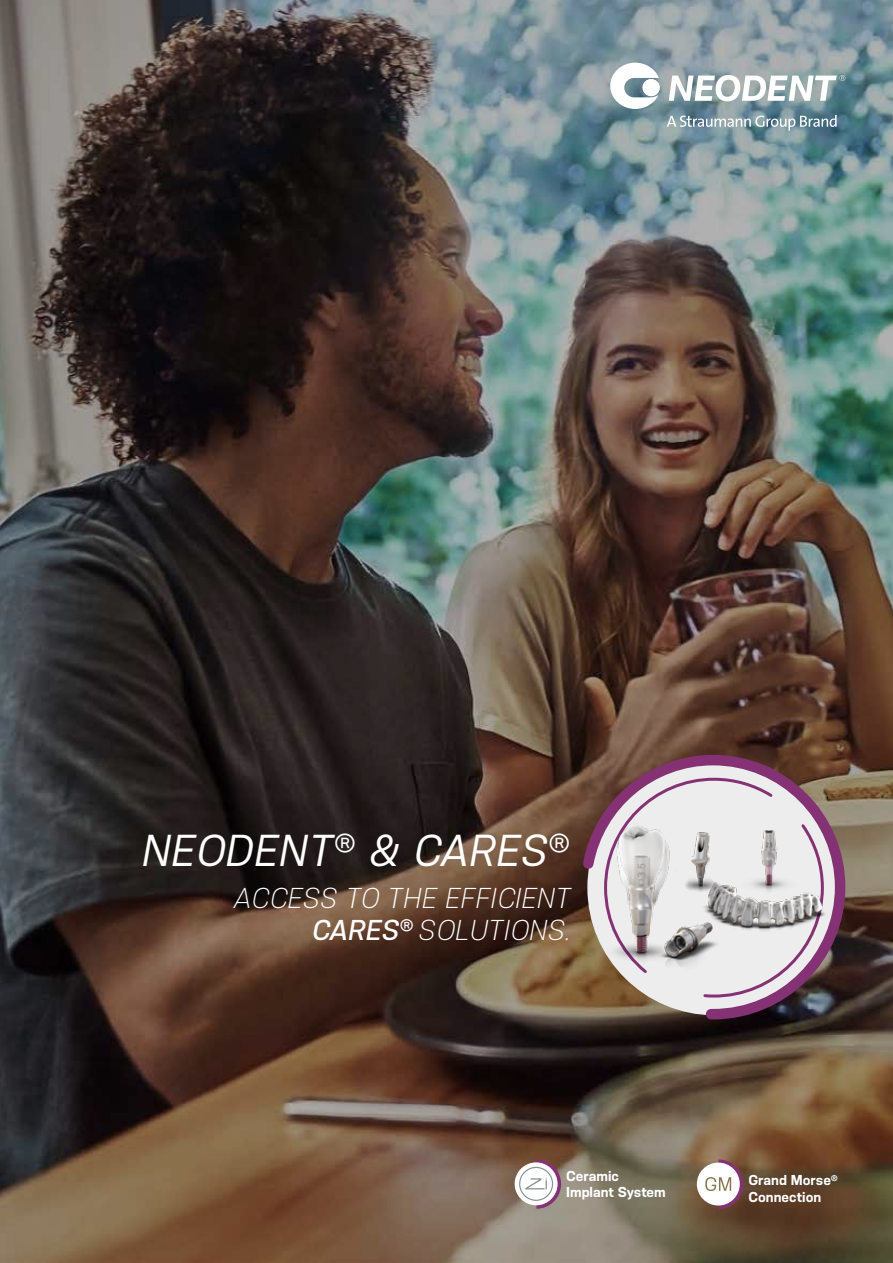
<style>
.page{position:relative;width:893px;height:1263px;background:#fff}
.page>*{position:absolute;margin:0;border:0;box-sizing:border-box;transform-origin:0 0}
.t1{font:italic 42px "Konsens";color:#fff}
.t2{font:italic 300 27px/32.4px "Konsens";color:#fff;text-align:right}
.t3{font:700 13.5px/16.2px "Konsens";color:#fff}
.s1{font-weight:500}
</style>
<div class="page">
<img style="left:0;top:0;width:893px;height:1263px">
<div style="left:697px;top:1162px;width:43px;height:43px;background:#fff;border-radius:50%"></div>
<svg style="left:705px;top:1159px;width:38px;height:50px"></svg>
<svg style="left:667px;top:115px;width:170px;height:16px;background:#8ca3ac"></svg>
<svg style="left:610px;top:63px;width:49px;height:46px"></svg>
<div style="left:643px;top:79px;width:17px;height:17px;background:#fff;border-radius:9px"></div>
<svg style="left:669px;top:75px;width:176px;height:26px"></svg>
<svg style="left:576px;top:750px;width:275px;height:275px;background:#614d46"></svg>
<svg style="left:603px;top:977px;width:222px;height:22px;background:#b9a8aa"></svg>
<img style="left:586px;top:743px;width:263px;height:234px">
<div style="left:515px;top:1162px;width:43px;height:43px;background:#fff;border-radius:50%"></div>
<svg style="left:519px;top:1159px;width:42px;height:50px"></svg>
<h1 class="t1" style="left:142px;top:824px;width:431px">NEODENT<sup>®</sup> &amp; CARES<sup>®</sup></h1>
<h2 class="t2" style="left:233px;top:881px;width:339px">ACCESS TO THE EFFICIENT<br><span class="s1">CARES</span><sup>®</sup> SOLUTIONS.</h2>
<p class="t3" style="left:566px;top:1168px;width:101px">Ceramic<br>Implant System</p>
<p class="t3" style="left:748px;top:1172px;width:91px">Grand Morse<sup>®<br></sup>Connection</p>
</div>
